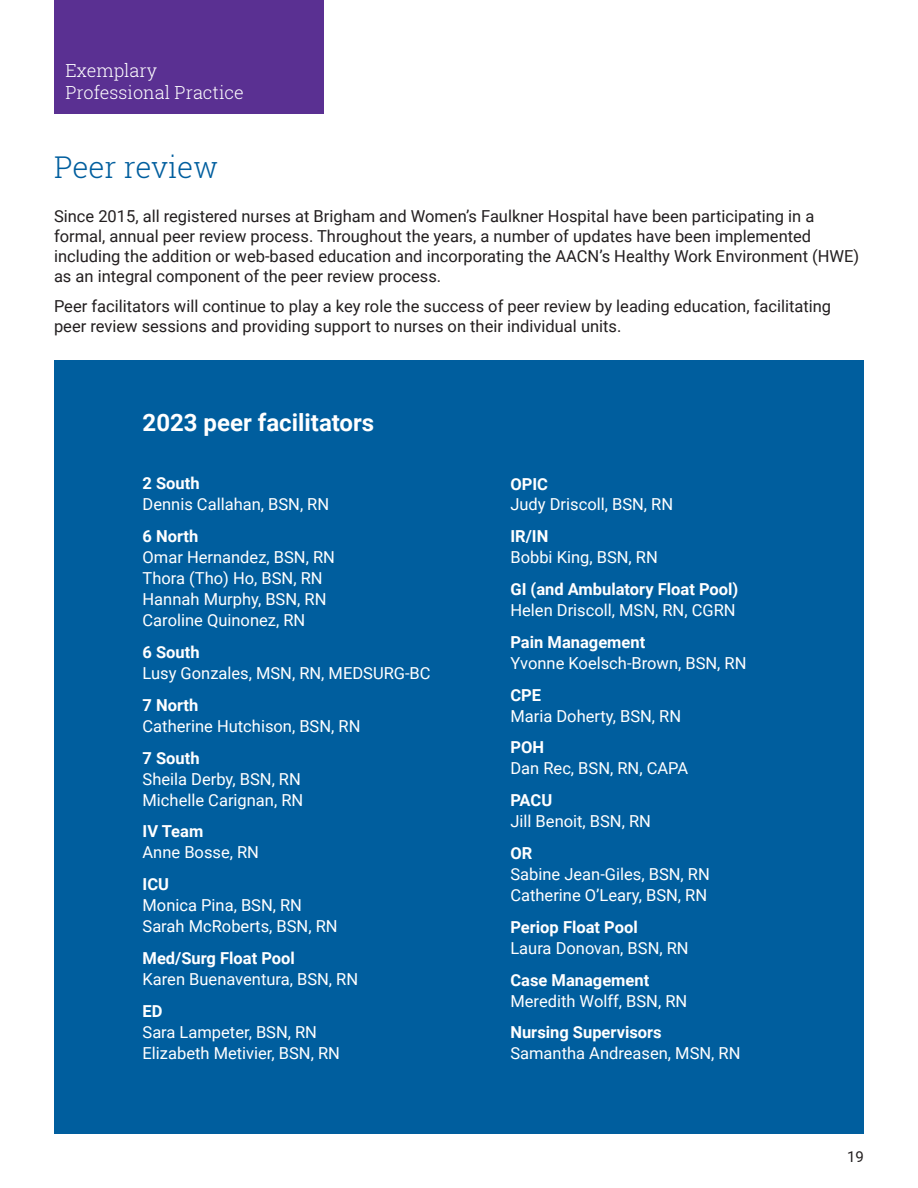
<style>
.page{position:relative;width:918px;height:1188px;background:#fff}
.page>*{position:absolute;margin:0;border:0;box-sizing:border-box;transform-origin:0 0}
.Headline{font:300 30px "Roboto Slab";letter-spacing:-.005em;color:#005e9e}
.Body{font:700 24px "Roboto";color:#fff}
.Body-2{font:300 18px/21.6px "Roboto Slab";color:#fff}
.Body-3{font:16.5px/21px "Roboto";color:#fff}
.Body-4{font:16.5px/19.8px "Roboto";color:#231f20}
.Body-5{font:700 16.5px/21px "Roboto";color:#fff}
.t1{font:15px "Roboto";color:#231f20}
.s1{font-weight:700}
.s2{font-weight:400}
</style>
<div class="page">
<div style="left:54px;top:361px;width:810px;height:773px;background:#005e9e"></div>
<div style="left:54px;top:0;width:270px;height:114px;background:#5a3092"></div>
<p class="Body-2" style="left:65px;top:59px;width:180px">Exemplary<br>Professional Practice</p>
<p class="Headline" style="left:54px;top:147px;width:166px">Peer review</p>
<p class="Body-4" style="left:54px;top:206px;width:807px">Since 2015, all registered nurses at Brigham and Women’s Faulkner Hospital have been participating in a formal, annual peer review process. Throughout the years, a number of updates have been implemented including the addition or web-based education and incorporating the AACN’s Healthy Work Environment (HWE) as an integral component of the peer review process.</p>
<p class="Body-4" style="left:54px;top:296px;width:779px">Peer facilitators will continue to play a key role the success of peer review by leading education, facilitating peer review sessions and providing support to nurses on their individual units.</p>
<p class="Body" style="left:143px;top:406px;width:233px">2023 peer facilitators</p>
<p class="Body-3" style="left:143px;top:473px;width:188px"><span class="s1">2 South<br></span>Dennis Callahan, BSN, RN</p>
<p class="Body-3" style="left:143px;top:525px;width:194px"><span class="s1">6 North<br></span>Omar Hernandez, BSN, RN<br>Thora (Tho) Ho, BSN, RN<br>Hannah Murphy, BSN, RN<br>Caroline Quinonez, RN</p>
<p class="Body-3" style="left:143px;top:641px;width:290px"><span class="s1">6 South<br></span>Lusy Gonzales, MSN, RN, MEDSURG-BC</p>
<p class="Body-3" style="left:143px;top:694px;width:219px"><span class="s1">7 North<br></span>Catherine Hutchison, BSN, RN</p>
<p class="Body-3" style="left:143px;top:747px;width:162px"><span class="s1">7 South<br></span>Sheila Derby, BSN, RN<br>Michelle Carignan, RN</p>
<p class="Body-3" style="left:143px;top:821px;width:118px"><span class="s1">IV Team<br></span>Anne Bosse, RN</p>
<p class="Body-3" style="left:143px;top:873px;width:197px"><span class="s1">ICU<br></span>Monica Pina, BSN, RN<br>Sarah McRoberts, BSN, RN</p>
<p class="Body-3" style="left:143px;top:947px;width:217px"><span class="s1">Med/Surg Float Pool<br></span>Karen Buenaventura, BSN, RN</p>
<p class="Body-3" style="left:143px;top:1000px;width:199px"><span class="s1">ED<br></span>Sara Lampeter, BSN, RN<br>Elizabeth Metivier, BSN, RN</p>
<p class="Body-3" style="left:510px;top:473px;width:164px"><span class="s1">OPIC<br></span>Judy Driscoll, BSN, RN</p>
<p class="Body-3" style="left:510px;top:525px;width:149px"><span class="s1">IR/IN<br></span>Bobbi King, BSN, RN</p>
<p class="Body-5" style="left:510px;top:578px;width:230px">GI (and Ambulatory Float Pool)<br><span class="s2">Helen Driscoll, MSN, RN, CGRN</span></p>
<p class="Body-3" style="left:510px;top:631px;width:238px"><span class="s1">Pain Management<br></span>Yvonne Koelsch-Brown, BSN, RN</p>
<p class="Body-3" style="left:510px;top:684px;width:172px"><span class="s1">CPE<br></span>Maria Doherty, BSN, RN</p>
<p class="Body-3" style="left:510px;top:737px;width:179px"><span class="s1">POH<br></span>Dan Rec, BSN, RN, CAPA</p>
<p class="Body-3" style="left:510px;top:789px;width:142px"><span class="s1">PACU<br></span>Jill Benoit, BSN, RN</p>
<p class="Body-3" style="left:510px;top:842px;width:201px"><span class="s1">OR<br></span>Sabine Jean-Giles, BSN, RN<br>Catherine O’Leary, BSN, RN</p>
<p class="Body-3" style="left:510px;top:916px;width:180px"><span class="s1">Periop Float Pool<br></span>Laura Donovan, BSN, RN</p>
<p class="Body-3" style="left:510px;top:969px;width:178px"><span class="s1">Case Management<br></span>Meredith Wolff, BSN, RN</p>
<p class="Body-3" style="left:510px;top:1022px;width:232px"><span class="s1">Nursing Supervisors<br></span>Samantha Andreasen, MSN, RN</p>
<p class="t1" style="left:847px;top:1146px;width:18px">19</p>
</div>
